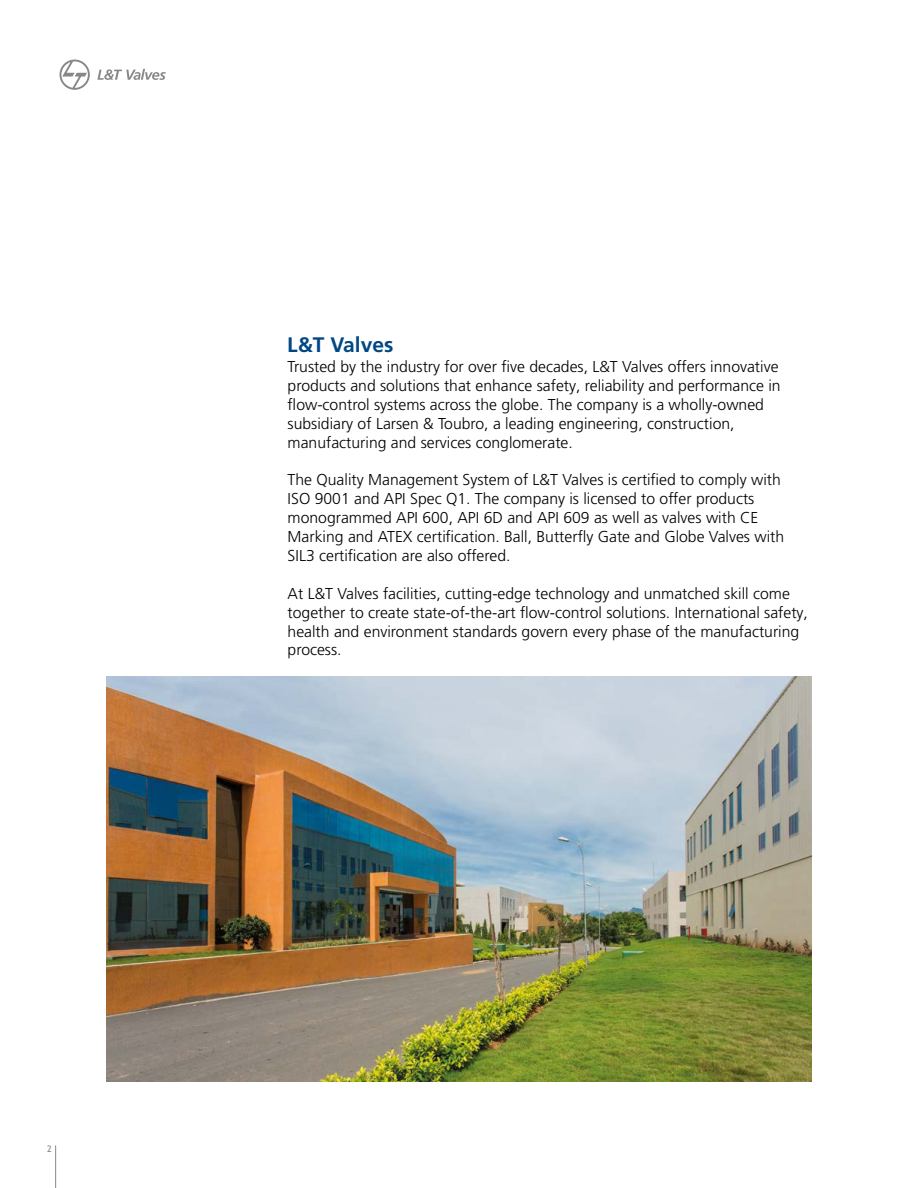
<style>
.page{position:relative;width:918px;height:1188px;background:#fff}
.page>*{position:absolute;margin:0;border:0;box-sizing:border-box;transform-origin:0 0}
.t1{font:700 21px "Frutiger LT Pro";color:#004884}
.t2{font:300 15.75px/18.9px "Frutiger LT Pro";color:#000}
.t3{font:9px "Trebuchet MS";color:#878787}
</style>
<div class="page">
<svg style="left:60px;top:60px;width:30px;height:30px"></svg>
<svg style="left:97px;top:69px;width:69px;height:11px"></svg>
<hr style="left:55px;top:1145px;width:1px;height:43px;background:#878787">
<img style="left:106px;top:677px;width:706px;height:405px">
<p class="t3" style="left:47px;top:1143px;width:6px">2</p>
<h1 class="t1" style="left:287px;top:332px;width:108px">L&amp;T Valves</h1>
<p class="t2" style="left:288px;top:357px;width:494px">Trusted by the industry for over five decades, L&amp;T Valves offers innovative products and solutions that enhance safety, reliability and performance in flow-control systems across the globe. The company is a wholly-owned subsidiary of Larsen &amp; Toubro, a leading engineering, construction, manufacturing and services conglomerate.</p>
<p class="t2" style="left:288px;top:471px;width:498px">The Quality Management System of L&amp;T Valves is certified to comply with ISO 9001 and API Spec Q1. The company is licensed to offer products monogrammed API 600, API 6D and API 609 as well as valves with CE Marking and ATEX certification. Ball, Butterfly Gate and Globe Valves with SIL3 certification are also offered.</p>
<p class="t2" style="left:288px;top:584px;width:522px">At L&amp;T Valves facilities, cutting-edge technology and unmatched skill come together to create state-of-the-art flow-control solutions. International safety, health and environment standards govern every phase of the manufacturing process.</p>
</div>
